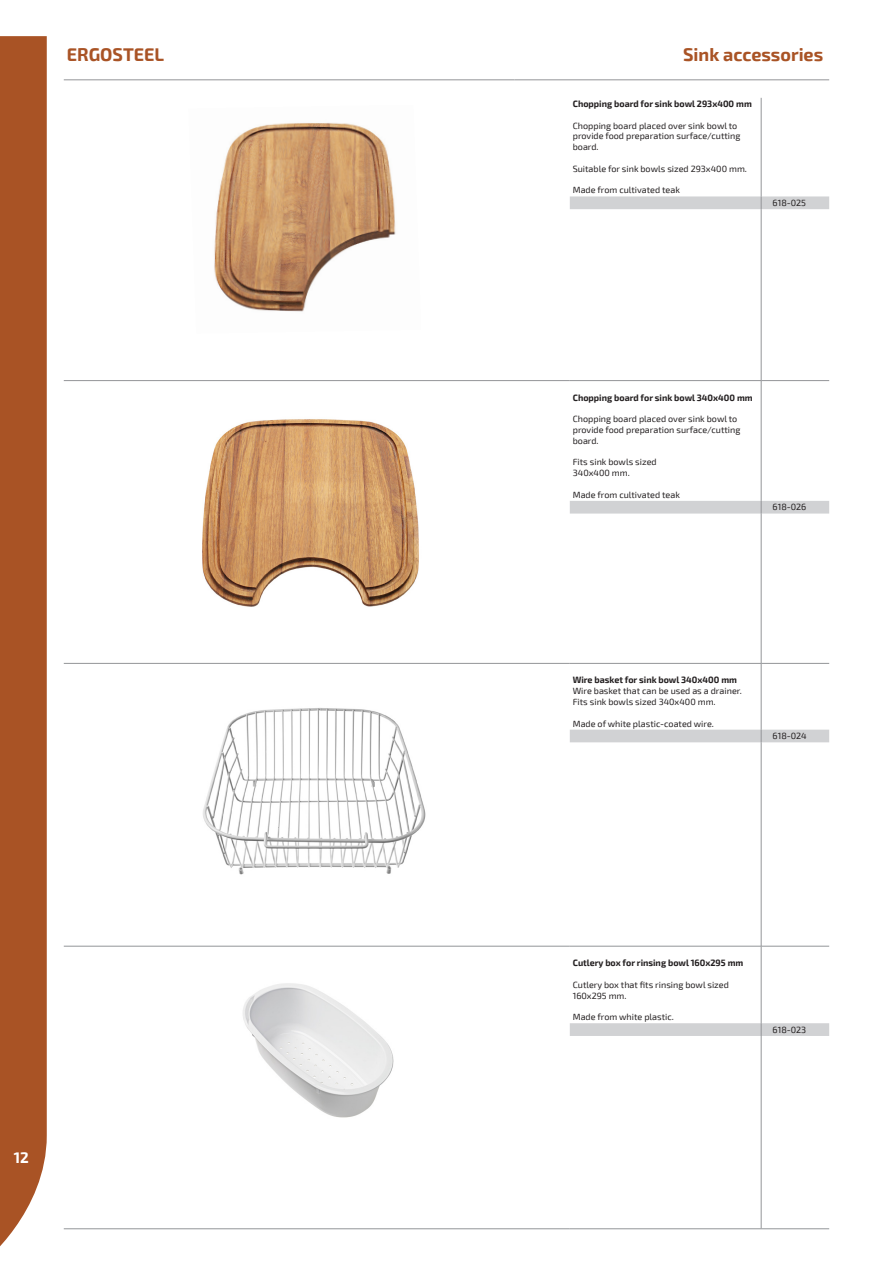
<style>
.page{position:relative;width:893px;height:1263px;background:#fff}
.page>*{position:absolute;margin:0;border:0;box-sizing:border-box;transform-origin:0 0}
.t1{font:700 18px "Exo 2";color:#a95325}
.t2{font:700 15px "Exo 2";color:#fff}
.t3{font:9px/10.8px "Exo 2";color:#231f20}
.t4{font:700 9px "Exo 2";color:#231f20}
.s1{font-weight:700}
</style>
<div class="page">
<img style="left:214px;top:123px;width:182px;height:189px">
<img style="left:202px;top:419px;width:217px;height:188px">
<img style="left:203px;top:708px;width:223px;height:167px">
<img style="left:243px;top:983px;width:151px;height:135px">
<hr style="left:64px;top:80px;width:450px;height:1px;background:#939598">
<hr style="left:514px;top:80px;width:315px;height:1px;background:#939598">
<svg style="left:570px;top:196px;width:259px;height:840px"></svg>
<hr style="left:64px;top:1228px;width:506px;height:1px;background:#939598">
<hr style="left:761px;top:98px;width:1px;height:98px;background:#939598">
<svg style="left:761px;top:196px;width:1px;height:13px"></svg>
<hr style="left:761px;top:209px;width:1px;height:171px;background:#939598">
<hr style="left:761px;top:381px;width:1px;height:120px;background:#939598">
<svg style="left:761px;top:501px;width:1px;height:13px"></svg>
<hr style="left:761px;top:514px;width:1px;height:149px;background:#939598">
<hr style="left:761px;top:663px;width:1px;height:67px;background:#939598">
<svg style="left:761px;top:730px;width:1px;height:12px"></svg>
<hr style="left:761px;top:742px;width:1px;height:204px;background:#939598">
<hr style="left:761px;top:946px;width:1px;height:77px;background:#939598">
<svg style="left:761px;top:1023px;width:1px;height:13px"></svg>
<hr style="left:761px;top:1036px;width:1px;height:192px;background:#939598">
<hr style="left:570px;top:380px;width:191px;height:1px;background:#939598">
<hr style="left:761px;top:380px;width:68px;height:1px;background:#939598">
<hr style="left:64px;top:380px;width:506px;height:1px;background:#939598">
<hr style="left:64px;top:663px;width:506px;height:1px;background:#939598">
<hr style="left:570px;top:663px;width:191px;height:1px;background:#939598">
<hr style="left:761px;top:663px;width:68px;height:1px;background:#939598">
<hr style="left:64px;top:946px;width:506px;height:1px;background:#939598">
<hr style="left:570px;top:946px;width:191px;height:1px;background:#939598">
<hr style="left:761px;top:946px;width:68px;height:1px;background:#939598">
<hr style="left:570px;top:1228px;width:191px;height:1px;background:#939598">
<hr style="left:761px;top:1228px;width:68px;height:1px;background:#939598">
<div style="left:0;top:36px;width:47px;height:1211px;background:#a95325"></div>
<p class="t1" style="left:67px;top:44px;width:99px">ERGOSTEEL</p>
<p class="t1" style="left:683px;top:44px;width:142px">Sink accessories</p>
<p class="t4" style="left:573px;top:99px;width:181px">Chopping board for sink bowl 293x400 mm</p>
<p class="t3" style="left:573px;top:120px;width:169px">Chopping board placed over sink bowl to provide food preparation surface/cutting board.</p>
<p class="t3" style="left:573px;top:164px;width:176px">Suitable for sink bowls sized 293x400 mm.</p>
<p class="t3" style="left:573px;top:185px;width:109px">Made from cultivated teak</p>
<p class="t3" style="left:773px;top:197px;width:35px">618-025</p>
<p class="t4" style="left:573px;top:392px;width:181px">Chopping board for sink bowl 340x400 mm</p>
<p class="t3" style="left:573px;top:414px;width:169px">Chopping board placed over sink bowl to provide food preparation surface/cutting board.</p>
<p class="t3" style="left:573px;top:457px;width:85px">Fits sink bowls sized<br>340x400 mm.</p>
<p class="t3" style="left:573px;top:489px;width:109px">Made from cultivated teak</p>
<p class="t3" style="left:773px;top:502px;width:35px">618-026</p>
<p class="t3" style="left:573px;top:675px;width:171px"><span class="s1">Wire basket for sink bowl 340x400 mm<br></span>Wire basket that can be used as a drainer.<br>Fits sink bowls sized 340x400 mm.</p>
<p class="t3" style="left:573px;top:718px;width:143px">Made of white plastic-coated wire.</p>
<p class="t3" style="left:773px;top:730px;width:36px">618-024</p>
<h2 class="t2" style="left:14px;top:1149px;width:17px">12</h2>
<p class="t4" style="left:573px;top:958px;width:172px">Cutlery box for rinsing bowl 160x295 mm</p>
<p class="t3" style="left:573px;top:979px;width:158px">Cutlery box that fits rinsing bowl sized<br>160x295 mm.</p>
<p class="t3" style="left:573px;top:1012px;width:103px">Made from white plastic.</p>
<p class="t3" style="left:773px;top:1024px;width:35px">618-023</p>
</div>
